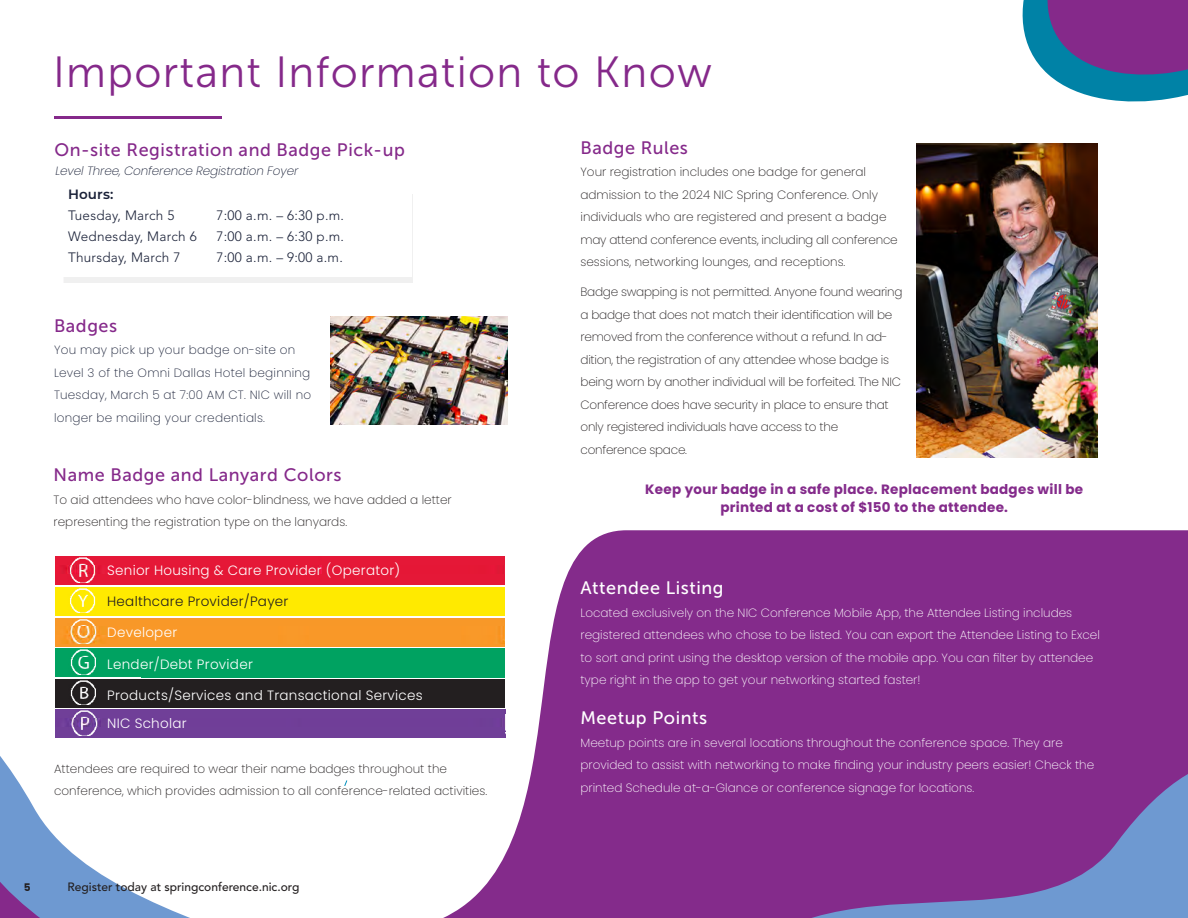
<style>
.page{position:relative;width:1188px;height:918px;background:#fff}
.page>*{position:absolute;margin:0;border:0;box-sizing:border-box;transform-origin:0 0}
.t1{font:43.5px "Museo Sans 300";letter-spacing:.03em;color:#85298a}
.t2{font:18px "Museo Sans 500";letter-spacing:.03em;color:#85298a}
.t3{font:18px "Museo Sans 500";letter-spacing:.03em;color:#fff}
.t4{font:300 13.5px "Poppins";letter-spacing:.02em;color:#fff}
.t5{font:300 13.5px "Avenir LT Std";letter-spacing:.02em;color:#1a2138}
.t6{font:700 13.5px/18px "Poppins";letter-spacing:.02em;color:#842b8b;text-align:center}
.t7{font:300 13.5px "Poppins";letter-spacing:.02em;color:#231f20}
.t8{font:600 13.5px "Montserrat";letter-spacing:.01em;color:#1a2138}
.t9{font:200 12px/22.5px "Poppins";color:#fff}
.t10{font:200 12px/22.5px "Poppins";color:#231f20}
.t11{font:200 12px/22.5px "Poppins";letter-spacing:-.02em;color:#231f20}
.t12{font:200 12px/22.5px "Poppins";letter-spacing:.02em;color:#1a2138}
.t13{font:500 12px "Avenir LT Std";color:#231f20}
.t14{font:italic 200 12px "Poppins";letter-spacing:-.01em;color:#1a2138}
.t15{font:700 10.5px "Poppins";color:#231f20}
</style>
<div class="page">
<svg style="left:346px;top:530px;width:842px;height:388px;background:#8d3b93"></svg>
<svg style="left:442px;top:670px;width:129px;height:248px"></svg>
<svg style="left:0;top:670px;width:442px;height:248px"></svg>
<div style="left:64px;top:194px;width:349px;height:89px;background:#231f20;opacity:.07"></div>
<div style="left:62px;top:188px;width:349px;height:88px;background:#fff"></div>
<div style="left:302px;top:710px;width:203px;height:28px;background:#703f98"></div>
<div style="left:300px;top:679px;width:205px;height:29px;background:#231f20"></div>
<div style="left:316px;top:649px;width:189px;height:28px;background:#00a261"></div>
<div style="left:308px;top:618px;width:197px;height:28px;background:#f99828"></div>
<div style="left:308px;top:587px;width:197px;height:29px;background:#ffea00"></div>
<div style="left:321px;top:557px;width:184px;height:28px;background:#e51837"></div>
<div style="left:56px;top:557px;width:265px;height:28px;background:#e51837"></div>
<div style="left:56px;top:587px;width:252px;height:29px;background:#ffea00"></div>
<img style="left:56px;top:618px;width:252px;height:28px">
<div style="left:56px;top:649px;width:260px;height:28px;background:#00a261"></div>
<div style="left:56px;top:679px;width:244px;height:29px;background:#231f20"></div>
<div style="left:56px;top:710px;width:246px;height:28px;background:#703f98"></div>
<hr style="left:54px;top:116px;width:168px;height:3px;background:#85298a">
<img style="left:917px;top:144px;width:180px;height:314px">
<svg style="left:689px;top:758px;width:499px;height:160px;background:#7f3f97"></svg>
<svg style="left:1022px;top:0;width:166px;height:102px;background:#6762a2"></svg>
<img style="left:331px;top:316px;width:177px;height:108px">
<h1 class="t1" style="left:53px;top:48px;width:660px">Important Information to Know</h1>
<h2 class="t2" style="left:55px;top:140px;width:352px">On-site Registration and Badge Pick-up</h2>
<p class="t8" style="left:68px;top:185px;width:47px">Hours:</p>
<p class="t5" style="left:68px;top:208px;width:108px">Tuesday, March 5</p>
<p class="t5" style="left:217px;top:208px;width:129px">7:00 a.m. – 6:30 p.m.</p>
<p class="t5" style="left:68px;top:229px;width:130px">Wednesday, March 6</p>
<p class="t5" style="left:217px;top:229px;width:129px">7:00 a.m. – 6:30 p.m.</p>
<p class="t5" style="left:68px;top:250px;width:114px">Thursday, March 7</p>
<p class="t5" style="left:217px;top:250px;width:128px">7:00 a.m. – 9:00 a.m.</p>
<p class="t14" style="left:56px;top:164px;width:244px">Level Three, Conference Registration Foyer</p>
<h2 class="t2" style="left:54px;top:316px;width:65px">Badges</h2>
<p class="t12" style="left:54px;top:339px;width:259px">You may pick up your badge on-site on Level 3 of the Omni Dallas Hotel beginning Tuesday, March 5 at 7:00 AM CT. NIC will no longer be mailing your credentials.</p>
<h2 class="t2" style="left:54px;top:465px;width:289px">Name Badge and Lanyard Colors</h2>
<p class="t10" style="left:54px;top:488px;width:400px">To aid attendees who have color-blindness, we have added a letter representing the registration type on the lanyards.</p>
<p class="t4" style="left:107px;top:563px;width:295px">Senior Housing &amp; Care Provider (Operator)</p>
<p class="t7" style="left:107px;top:593px;width:183px">Healthcare Provider/Payer</p>
<p class="t4" style="left:107px;top:624px;width:72px">Developer</p>
<p class="t4" style="left:107px;top:656px;width:147px">Lender/Debt Provider</p>
<p class="t4" style="left:107px;top:687px;width:317px">Products/Services and Transactional Services</p>
<p class="t4" style="left:107px;top:716px;width:81px">NIC Scholar</p>
<p class="t10" style="left:54px;top:757px;width:435px">Attendees are required to wear their name badges throughout the conference, which provides admission to all conference-related activities.</p>
<p class="t15" style="left:24px;top:881px;width:8px">5</p>
<p class="t13" style="left:68px;top:880px;width:233px">Register today at springconference.nic.org</p>
<h2 class="t2" style="left:580px;top:138px;width:109px">Badge Rules</h2>
<p class="t10" style="left:580px;top:161px;width:319px">Your registration includes one badge for general admission to the 2024 NIC Spring Conference. Only individuals who are registered and present a badge may attend conference events, including all conference sessions, networking lounges, and receptions.</p>
<p class="t11" style="left:580px;top:281px;width:324px">Badge swapping is not permitted. Anyone found wearing a badge that does not match their identification will be removed from the conference without a refund. In ad&shy;dition, the registration of any attendee whose badge is being worn by another individual will be forfeited. The NIC Conference does have security in place to ensure that only registered individuals have access to the conference space.</p>
<p class="t6" style="left:645px;top:480px;width:439px">Keep your badge in a safe place. Replacement badges will be printed at a cost of $150 to the attendee.</p>
<h2 class="t3" style="left:580px;top:578px;width:145px">Attendee Listing</h2>
<p class="t9" style="left:580px;top:601px;width:521px">Located exclusively on the NIC Conference Mobile App, the Attendee Listing includes registered attendees who chose to be listed. You can export the Attendee Listing to Excel to sort and print using the desktop version of the mobile app. You can filter by attendee type right in the app to get your networking started faster!</p>
<h2 class="t3" style="left:580px;top:708px;width:128px">Meetup Points</h2>
<p class="t9" style="left:580px;top:732px;width:515px">Meetup points are in several locations throughout the conference space. They are provided to assist with networking to make finding your industry peers easier! Check the printed Schedule at-a-Glance or conference signage for locations.</p>
</div>
